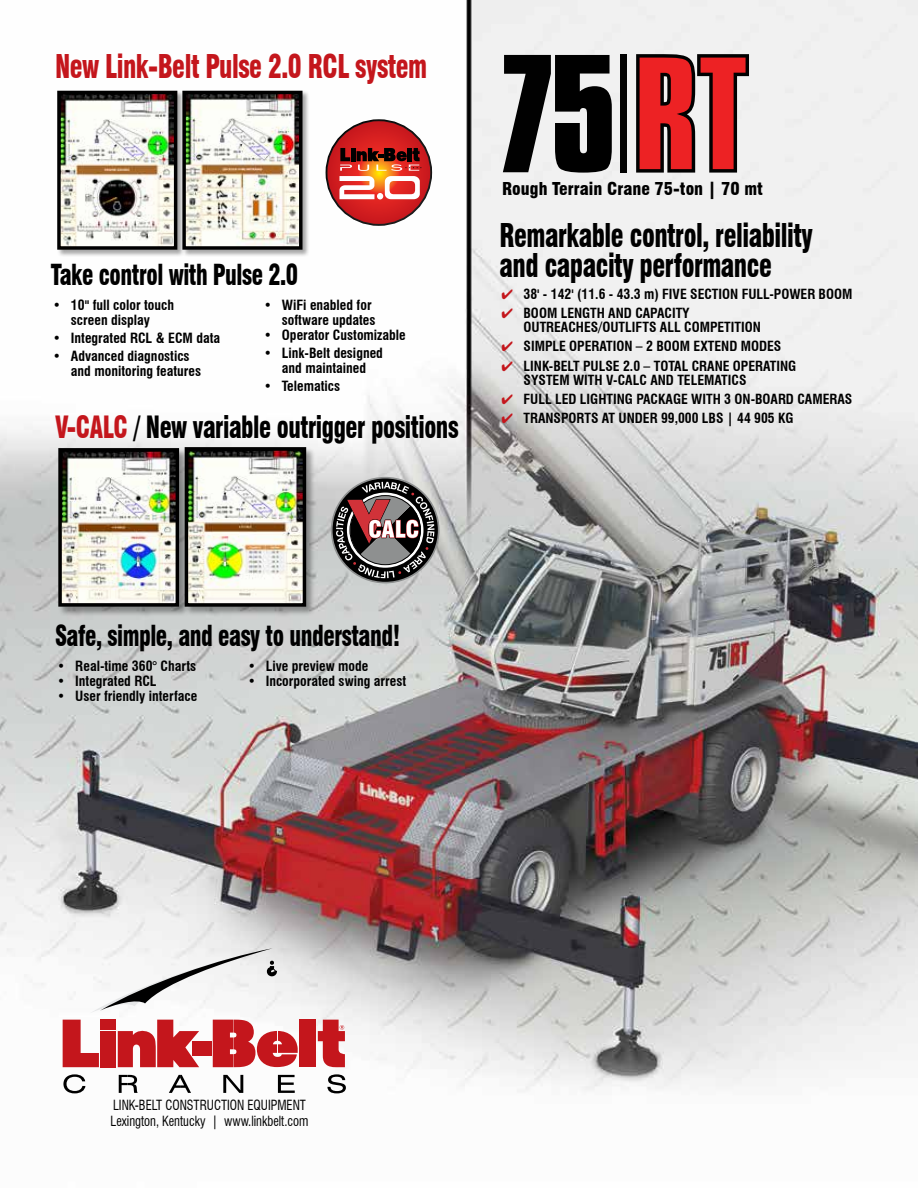
<style>
.page{position:relative;width:918px;height:1188px;background:#fff}
.page>*{position:absolute;margin:0;border:0;box-sizing:border-box;transform-origin:0 0}
.t1{font:900 condensed 31.95px/30.2px "Swiss 721 BT";letter-spacing:-.02em;color:#000;scale:.81 1}
.t2{font:900 condensed 31.95px "Swiss 721 BT";letter-spacing:-.02em;color:#c4161c;scale:.81 1}
.t3{font:900 condensed 30px "Swiss 721 BT";letter-spacing:-.02em;color:#000;scale:.81 1}
.t4{font:900 condensed 28.35px "Swiss 721 BT";letter-spacing:-.02em;color:#000;scale:.81 1}
.t5{font:900 condensed 17.4px "Swiss 721 BT";color:#000}
.t6{font:700 condensed 13.8px/15px "Swiss 721 BT";color:#000;text-align:center}
.t7{font:700 condensed 13.65px/19px "Swiss 721 BT";color:#000}
.t8{font:condensed 13.65px/16.5px "Swiss 721 BT";color:#000;scale:.91 1}
.s1{color:#c4161c}
</style>
<div class="page">
<img style="left:0;top:0;width:918px;height:1094px">
<div style="left:101px;top:1020px;width:15px;height:10px;background:#c4161c"></div>
<svg style="left:63px;top:1020px;width:36px;height:47px"></svg>
<div style="left:101px;top:1031px;width:15px;height:36px;background:#c4161c"></div>
<svg style="left:118px;top:1020px;width:81px;height:47px"></svg>
<div style="left:192px;top:1041px;width:19px;height:15px;background:#c4161c"></div>
<div style="left:300px;top:1020px;width:16px;height:47px;background:#c4161c"></div>
<svg style="left:318px;top:1020px;width:27px;height:47px"></svg>
<svg style="left:63px;top:1074px;width:283px;height:19px"></svg>
<svg style="left:213px;top:1020px;width:85px;height:47px"></svg>
<svg style="left:89px;top:948px;width:188px;height:65px"></svg>
<svg style="left:636px;top:54px;width:113px;height:119px"></svg>
<div style="left:620px;top:54px;width:7px;height:119px;background:#010101"></div>
<svg style="left:503px;top:55px;width:109px;height:118px"></svg>
<svg style="left:327px;top:120px;width:104px;height:105px;background:#c61c1f"></svg>
<div style="left:326px;top:119px;width:106px;height:107px;border:2px solid #fff;border-radius:50%"></div>
<svg style="left:339px;top:148px;width:82px;height:51px"></svg>
<svg style="left:332px;top:478px;width:107px;height:105px"></svg>
<div style="left:331px;top:477px;width:109px;height:106px;border:2px solid #8e9090;border-radius:50%"></div>
<svg style="left:336px;top:482px;width:98px;height:96px;background:#716263"></svg>
<div style="left:58px;top:448px;width:131px;height:168px;background:#000;opacity:.35"></div>
<img style="left:62px;top:452px;width:113px;height:151px">
<div style="left:58px;top:448px;width:121px;height:159px;border:3px solid #000"></div>
<div style="left:184px;top:447px;width:132px;height:169px;background:#000;opacity:.35"></div>
<img style="left:189px;top:451px;width:113px;height:152px">
<div style="left:185px;top:447px;width:121px;height:160px;border:3px solid #000"></div>
<div style="left:57px;top:90px;width:128px;height:167px;background:#000;opacity:.35"></div>
<img style="left:61px;top:95px;width:112px;height:151px">
<div style="left:57px;top:91px;width:120px;height:159px;border:3px solid #000"></div>
<div style="left:182px;top:90px;width:128px;height:167px;background:#000;opacity:.35"></div>
<img style="left:186px;top:95px;width:113px;height:151px">
<div style="left:182px;top:91px;width:121px;height:159px;border:3px solid #000"></div>
<svg style="left:502px;top:289px;width:11px;height:10px"></svg>
<svg style="left:502px;top:308px;width:11px;height:10px"></svg>
<svg style="left:502px;top:342px;width:11px;height:10px"></svg>
<svg style="left:502px;top:361px;width:11px;height:10px"></svg>
<svg style="left:502px;top:394px;width:11px;height:10px"></svg>
<svg style="left:502px;top:413px;width:11px;height:10px"></svg>
<h1 class="t2" style="left:55px;top:48px;width:461px">New Link-Belt Pulse 2.0 RCL system</h1>
<h3 class="t4" style="left:51px;top:258px;width:307px">Take control with Pulse 2.0</h3>
<p class="t6" style="left:53px;top:298px;width:123px">• 10" full color touch screen display</p>
<p class="t6" style="left:53px;top:331px;width:169px">• Integrated RCL &amp; ECM data</p>
<p class="t6" style="left:71px;top:349px;width:132px;text-align:left;text-indent:-18px">• Advanced diagnostics and monitoring features</p>
<p class="t6" style="left:264px;top:298px;width:113px;text-align:right">• WiFi enabled for software updates</p>
<p class="t6" style="left:264px;top:328px;width:143px">• Operator Customizable</p>
<p class="t6" style="left:264px;top:346px;width:121px">• Link-Belt designed and maintained</p>
<p class="t6" style="left:264px;top:379px;width:78px">• Telematics</p>
<h2 class="t3" style="left:55px;top:409px;width:500px"><span class="s1">V-CALC</span> / New variable outrigger positions</h2>
<p class="t5" style="left:502px;top:179px;width:262px">Rough Terrain Crane 75-ton | 70 mt</p>
<h1 class="t1" style="left:500px;top:220px;width:388px">Remarkable control, reliability and capacity performance</h1>
<p class="t7" style="left:524px;top:284px;width:330px">38' - 142' (11.6 - 43.3 m) FIVE SECTION FULL-POWER BOOM<br>BOOM LENGTH AND CAPACITY</p>
<p class="t7" style="left:524px;top:318px;width:274px">OUTREACHES/OUTLIFTS ALL COMPETITION<br>SIMPLE OPERATION – 2 BOOM EXTEND MODES<br>LINK-BELT PULSE 2.0 – TOTAL CRANE OPERATING</p>
<p class="t7" style="left:524px;top:370px;width:330px">SYSTEM WITH V-CALC AND TELEMATICS<br>FULL LED LIGHTING PACKAGE WITH 3 ON-BOARD CAMERAS<br>TRANSPORTS AT UNDER 99,000 LBS | 44 905 KG</p>
<h3 class="t4" style="left:55px;top:619px;width:428px">Safe, simple, and easy to understand!</h3>
<p class="t6" style="left:57px;top:659px;width:141px">• Real-time 360° Charts</p>
<p class="t6" style="left:57px;top:674px;width:101px">• Integrated RCL</p>
<p class="t6" style="left:57px;top:689px;width:142px">• User friendly interface</p>
<p class="t6" style="left:248px;top:659px;width:122px">• Live preview mode</p>
<p class="t6" style="left:248px;top:674px;width:160px">• Incorporated swing arrest</p>
<p class="t8" style="left:111px;top:1097px;width:219px">LINK-BELT CONSTRUCTION EQUIPMENT<br>Lexington, Kentucky | www.linkbelt.com</p>
</div>
